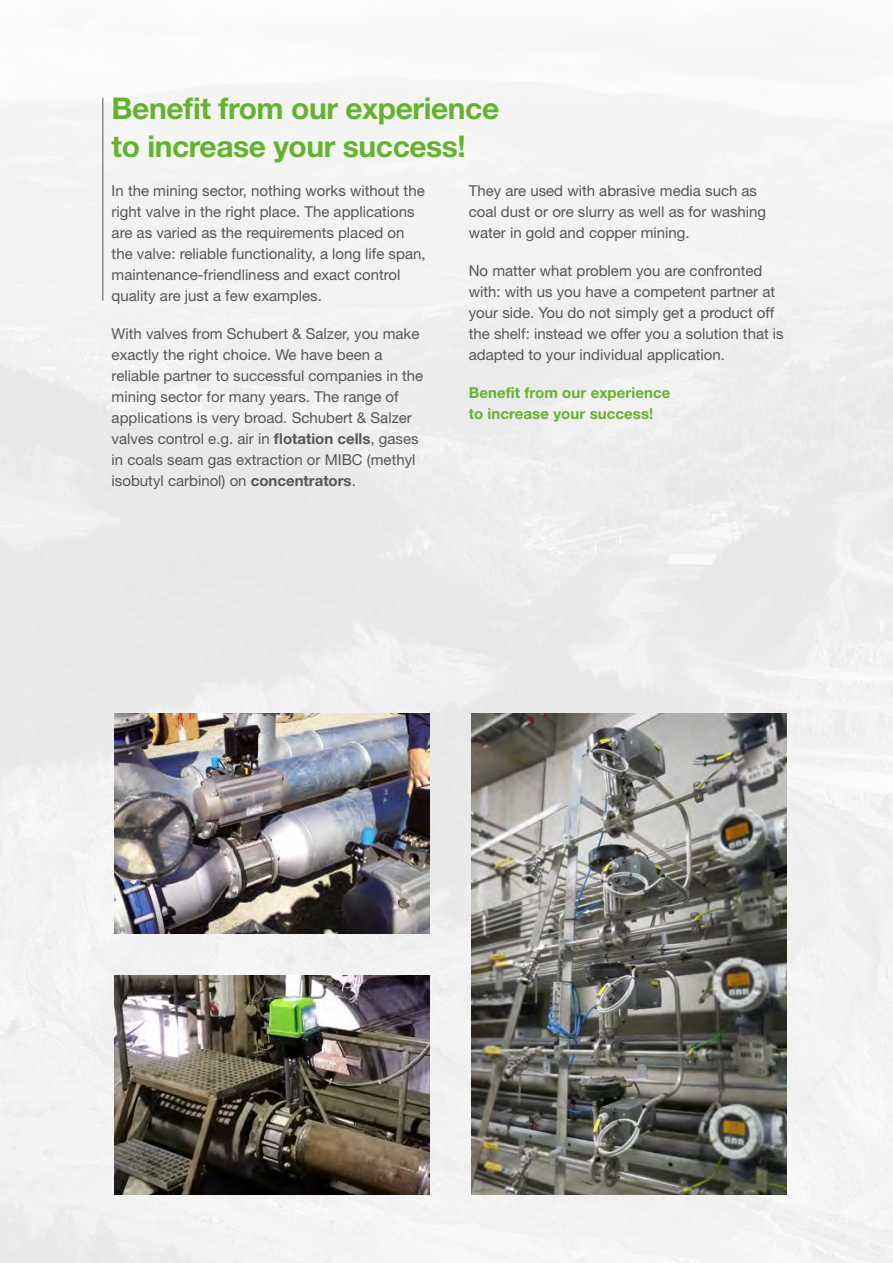
<style>
.page{position:relative;width:893px;height:1263px;background:#fff}
.page>*{position:absolute;margin:0;border:0;box-sizing:border-box;transform-origin:0 0}
.t1{font:700 30px "Helvetica Neue LT Pro";letter-spacing:-.015em;color:#64b32c}
.t2{font:15px/21px "Helvetica Neue LT Std";color:#565656}
.t3{font:700 15px/21px "Helvetica Neue LT Pro";letter-spacing:.005em;color:#64b32c}
.s1{font-weight:700}
</style>
<div class="page">
<div style="left:0;top:82px;width:893px;height:1181px;background:#f1f1f1"></div>
<img style="left:471px;top:713px;width:316px;height:482px">
<hr style="left:103px;top:98px;width:1px;height:203px;background:#565656">
<img style="left:114px;top:713px;width:316px;height:220px">
<img style="left:114px;top:975px;width:316px;height:220px">
<p class="t1" style="left:112px;top:90px;width:389px">Benefit from our experience</p>
<p class="t1" style="left:112px;top:127px;width:356px">to increase your success!</p>
<p class="t2" style="left:112px;top:180px;width:315px">In the mining sector, nothing works without the right valve in the right place. The applications are as varied as the requirements placed on the valve: reliable functionality, a long life span, maintenance-friendliness and exact control quality are just a few examples.</p>
<p class="t2" style="left:112px;top:323px;width:313px">With valves from Schubert &amp; Salzer, you make exactly the right choice. We have been a reliable partner to successful companies in the mining sector for many years. The range of applications is very broad. Schubert &amp; Salzer valves control e.g. air in <span class="s1">flotation cells</span>, gases in coals seam gas extraction or MIBC (methyl isobutyl carbinol) on <span class="s1">concentrators</span>.</p>
<p class="t2" style="left:469px;top:180px;width:299px">They are used with abrasive media such as coal dust or ore slurry as well as for washing water in gold and copper mining.</p>
<p class="t2" style="left:469px;top:260px;width:317px">No matter what problem you are confronted with: with us you have a competent partner at your side. You do not simply get a product off the shelf: instead we offer you a solution that is adapted to your individual application.</p>
<p class="t3" style="left:469px;top:382px;width:203px">Benefit from our experience to increase your success!</p>
</div>
